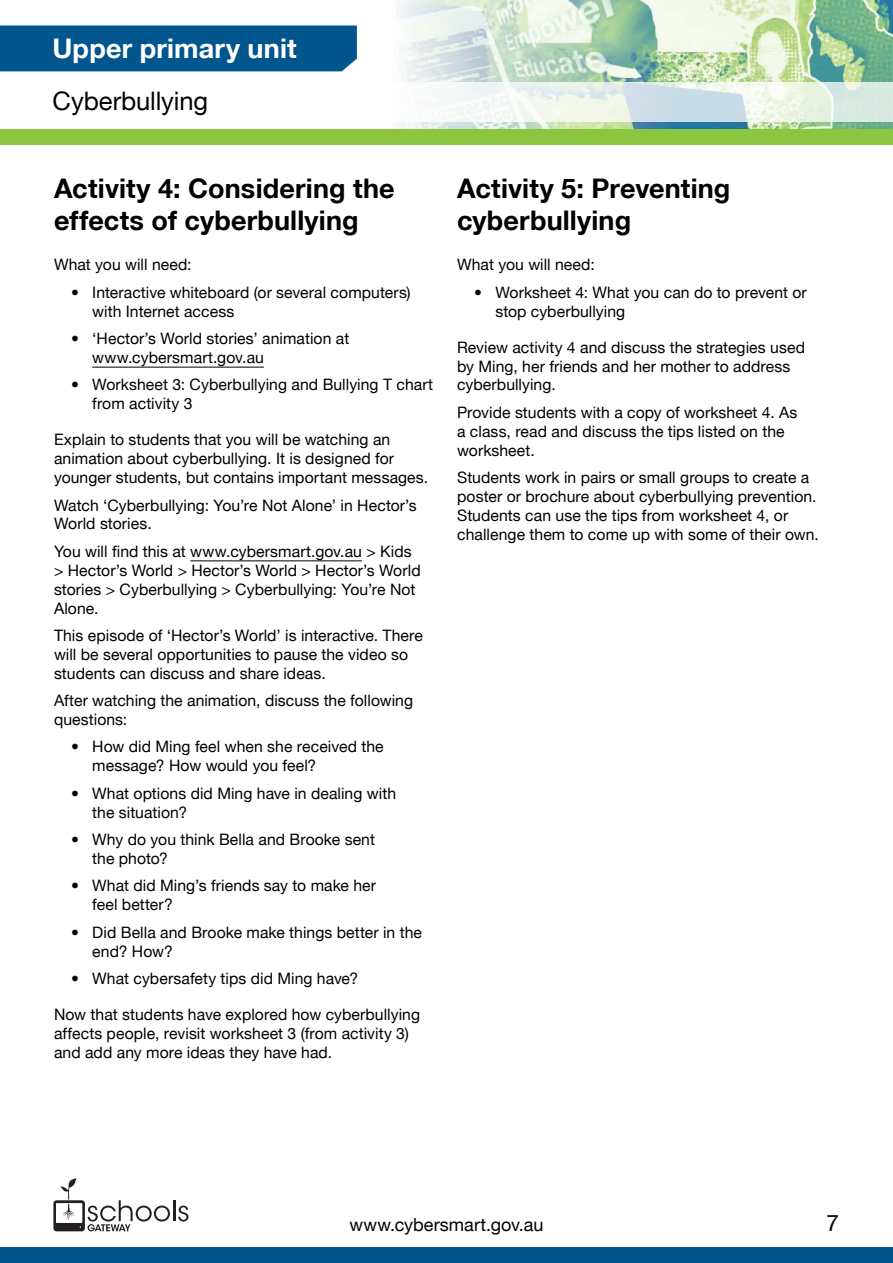
<style>
.page{position:relative;width:893px;height:1263px;background:#fff}
.page>*{position:absolute;margin:0;border:0;box-sizing:border-box;transform-origin:0 0}
.Content_Header{font:700 27px/32.4px "Helvetica Neue LT";letter-spacing:.005em;color:#000}
.t1{font:700 27px "Helvetica Neue LT";letter-spacing:.005em;color:#fff}
.t2{font:25.5px "Helvetica Neue LT";letter-spacing:-.005em;color:#000}
.t3{font:22.5px "Helvetica Neue LT";color:#000}
.t4{font:18px "Helvetica Neue LT";color:#000}
.Content_Copy{font:15.75px/18.9px "Helvetica Neue LT";letter-spacing:.005em;color:#000}
.Content_Bullet_Point{font:15.75px/18.9px "Helvetica Neue LT";letter-spacing:.005em;color:#000}
</style>
<div class="page">
<img style="left:0;top:0;width:893px;height:129px">
<div style="left:0;top:1248px;width:893px;height:15px;background:#00568d"></div>
<div style="left:0;top:129px;width:893px;height:16px;background:#8cc640"></div>
<svg style="left:0;top:82px;width:893px;height:39px"></svg>
<div style="left:0;top:26px;width:357px;height:45px;background:#00568d"></div>
<hr style="left:92px;top:367px;width:172px;height:1px;background:#000">
<hr style="left:190px;top:560px;width:172px;height:1px;background:#000">
<svg style="left:53px;top:1178px;width:117px;height:53px"></svg>
<hr style="left:173px;top:1200px;width:2px;height:21px;background:#231f20">
<svg style="left:178px;top:1205px;width:10px;height:16px"></svg>
<h1 class="t1" style="left:53px;top:31px;width:246px">Upper primary unit</h1>
<h2 class="t2" style="left:53px;top:85px;width:157px">Cyberbullying</h2>
<h1 class="Content_Header" style="left:54px;top:171px;width:342px">Activity 4: Considering the effects of cyberbullying</h1>
<p class="Content_Copy" style="left:54px;top:255px;width:139px">What you will need:</p>
<p class="Content_Bullet_Point" style="left:92px;top:283px;width:320px;text-indent:-21px">• Interactive whiteboard (or several computers) with Internet access</p>
<p class="Content_Bullet_Point" style="left:92px;top:329px;width:259px;text-indent:-21px">• ‘Hector’s World stories’ animation at www.cybersmart.gov.au</p>
<p class="Content_Bullet_Point" style="left:92px;top:375px;width:342px;text-indent:-21px">• Worksheet 3: Cyberbullying and Bullying T chart from activity 3</p>
<p class="Content_Copy" style="left:54px;top:430px;width:376px">Explain to students that you will be watching an animation about cyberbullying. It is designed for younger students, but contains important messages.</p>
<p class="Content_Copy" style="left:54px;top:495px;width:364px">Watch ‘Cyberbullying: You’re Not Alone’ in Hector’s<br>World stories.</p>
<p class="Content_Copy" style="left:54px;top:541px;width:368px">You will find this at www.cybersmart.gov.au &gt; Kids &gt; Hector’s World &gt; Hector’s World &gt; Hector’s World stories &gt; Cyberbullying &gt; Cyberbullying: You’re Not Alone.</p>
<p class="Content_Copy" style="left:54px;top:626px;width:370px">This episode of ‘Hector’s World’ is interactive. There will be several opportunities to pause the video so students can discuss and share ideas.</p>
<p class="Content_Copy" style="left:54px;top:691px;width:361px">After watching the animation, discuss the following questions:</p>
<p class="Content_Bullet_Point" style="left:92px;top:737px;width:293px;text-indent:-21px">• How did Ming feel when she received the message? How would you feel?</p>
<p class="Content_Bullet_Point" style="left:92px;top:783px;width:305px;text-indent:-21px">• What options did Ming have in dealing with the situation?</p>
<p class="Content_Bullet_Point" style="left:92px;top:830px;width:284px;text-indent:-21px">• Why do you think Bella and Brooke sent the photo?</p>
<p class="Content_Bullet_Point" style="left:92px;top:876px;width:285px;text-indent:-21px">• What did Ming’s friends say to make her feel better?</p>
<p class="Content_Bullet_Point" style="left:92px;top:922px;width:331px;text-indent:-21px">• Did Bella and Brooke make things better in the end? How?</p>
<p class="Content_Bullet_Point" style="left:71px;top:969px;width:289px">• What cybersafety tips did Ming have?</p>
<p class="Content_Copy" style="left:54px;top:1005px;width:368px">Now that students have explored how cyberbullying affects people, revisit worksheet 3 (from activity 3) and add any more ideas they have had.</p>
<h1 class="Content_Header" style="left:457px;top:171px;width:275px">Activity 5: Preventing cyberbullying</h1>
<p class="Content_Copy" style="left:457px;top:255px;width:139px">What you will need:</p>
<p class="Content_Bullet_Point" style="left:495px;top:283px;width:313px;text-indent:-21px">• Worksheet 4: What you can do to prevent or stop cyberbullying</p>
<p class="Content_Copy" style="left:457px;top:337px;width:349px">Review activity 4 and discuss the strategies used by Ming, her friends and her mother to address cyberbullying.</p>
<p class="Content_Copy" style="left:457px;top:403px;width:342px">Provide students with a copy of worksheet 4. As a class, read and discuss the tips listed on the worksheet.</p>
<p class="Content_Copy" style="left:457px;top:468px;width:363px">Students work in pairs or small groups to create a poster or brochure about cyberbullying prevention.<br>Students can use the tips from worksheet 4, or challenge them to come up with some of their own.</p>
<p class="t4" style="left:350px;top:1214px;width:195px">www.cybersmart.gov.au</p>
<h3 class="t3" style="left:826px;top:1209px;width:14px">7</h3>
</div>
